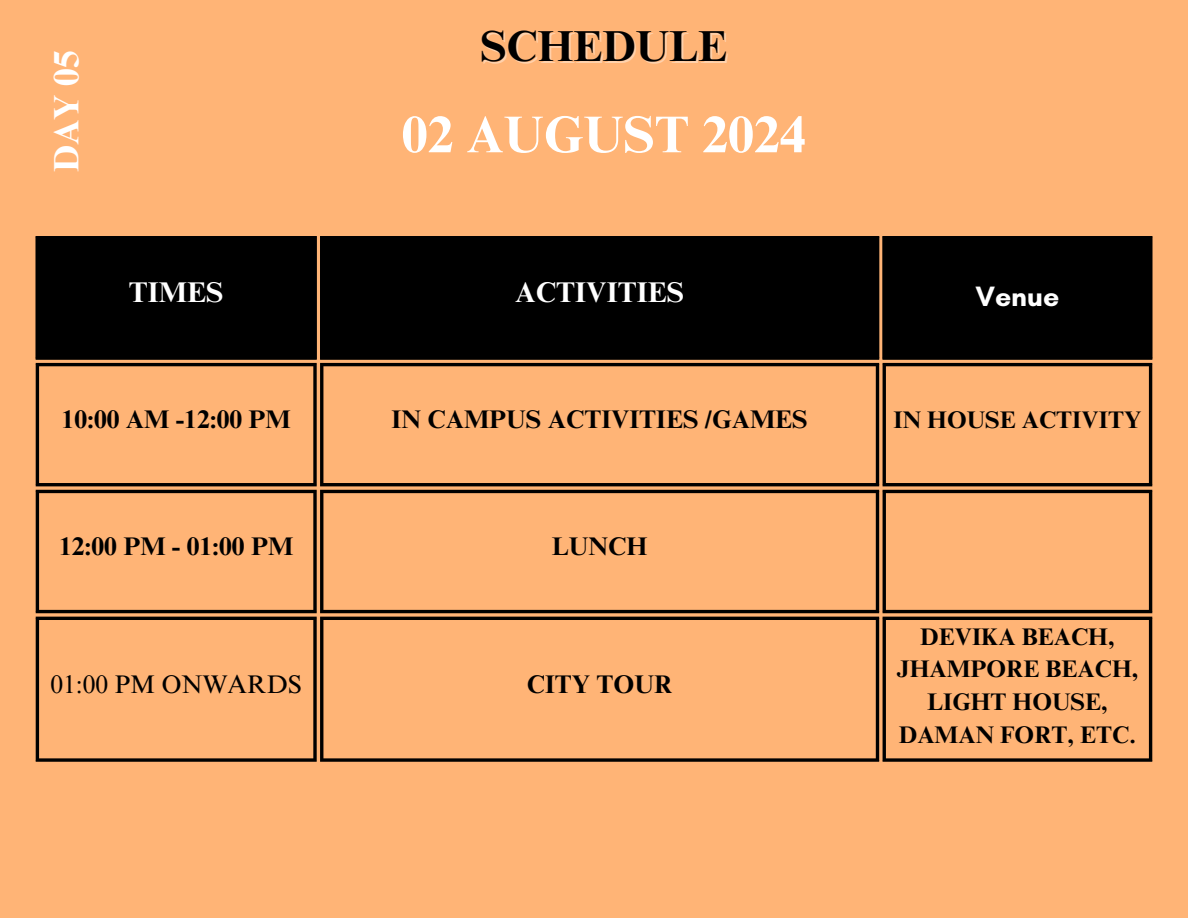
<style>
.page{position:relative;width:1188px;height:918px;background:#ffb476}
.page>*{position:absolute;margin:0;border:0;box-sizing:border-box;transform-origin:0 0}
.t1{font:700 51.75px "Times NRMT Pro";color:#fff}
.t2{font:700 43.35px "Times NRMT Pro";color:#000}
.t3{font:700 35.25px "Times NRMT Pro";color:#fff}
.t4{font:700 28.5px "Times NRMT Pro";color:#fff}
.t5{font:700 28.5px "Glacial Indifference";color:#fff}
.t6{font:700 25.5px "Times NRMT Pro";color:#000}
.t7{font:25.5px "Times NRMT Pro";color:#000}
.t8{font:700 24px/32.7px "Times NRMT Pro";color:#000;text-align:center}
</style>
<div class="page">
<div style="left:39px;top:236px;width:1110px;height:124px;background:#000"></div>
<hr style="left:36px;top:239px;width:3px;height:117px;background:#000">
<svg style="left:313px;top:239px;width:4px;height:117px"></svg>
<hr style="left:36px;top:236px;width:281px;height:3px;background:#000">
<svg style="left:36px;top:356px;width:281px;height:4px"></svg>
<hr style="left:320px;top:239px;width:3px;height:117px;background:#000">
<hr style="left:876px;top:239px;width:3px;height:117px;background:#000">
<hr style="left:320px;top:236px;width:559px;height:3px;background:#000">
<svg style="left:320px;top:356px;width:559px;height:4px;background:#0c0905"></svg>
<hr style="left:883px;top:239px;width:3px;height:117px;background:#000">
<hr style="left:1149px;top:239px;width:3px;height:117px;background:#000">
<hr style="left:883px;top:236px;width:269px;height:3px;background:#000">
<svg style="left:883px;top:356px;width:269px;height:4px"></svg>
<hr style="left:36px;top:366px;width:3px;height:117px;background:#000">
<svg style="left:313px;top:366px;width:4px;height:117px"></svg>
<hr style="left:36px;top:363px;width:281px;height:3px;background:#000">
<hr style="left:36px;top:483px;width:281px;height:3px;background:#000">
<hr style="left:320px;top:366px;width:3px;height:117px;background:#000">
<hr style="left:876px;top:366px;width:3px;height:117px;background:#000">
<hr style="left:320px;top:363px;width:559px;height:3px;background:#000">
<hr style="left:320px;top:483px;width:559px;height:3px;background:#000">
<hr style="left:883px;top:366px;width:3px;height:117px;background:#000">
<hr style="left:1149px;top:366px;width:3px;height:117px;background:#000">
<hr style="left:883px;top:363px;width:269px;height:3px;background:#000">
<hr style="left:883px;top:483px;width:269px;height:3px;background:#000">
<hr style="left:36px;top:493px;width:3px;height:117px;background:#000">
<svg style="left:313px;top:493px;width:4px;height:117px"></svg>
<hr style="left:36px;top:490px;width:281px;height:3px;background:#000">
<hr style="left:36px;top:610px;width:281px;height:3px;background:#000">
<hr style="left:320px;top:493px;width:3px;height:117px;background:#000">
<hr style="left:876px;top:493px;width:3px;height:117px;background:#000">
<hr style="left:320px;top:490px;width:559px;height:3px;background:#000">
<hr style="left:320px;top:610px;width:559px;height:3px;background:#000">
<hr style="left:883px;top:493px;width:3px;height:117px;background:#000">
<hr style="left:1149px;top:493px;width:3px;height:117px;background:#000">
<hr style="left:883px;top:490px;width:269px;height:3px;background:#000">
<hr style="left:883px;top:610px;width:269px;height:3px;background:#000">
<hr style="left:36px;top:620px;width:3px;height:138px;background:#000">
<svg style="left:313px;top:620px;width:4px;height:138px"></svg>
<hr style="left:36px;top:617px;width:281px;height:3px;background:#000">
<svg style="left:36px;top:758px;width:281px;height:4px"></svg>
<hr style="left:320px;top:620px;width:3px;height:138px;background:#000">
<hr style="left:876px;top:620px;width:3px;height:138px;background:#000">
<hr style="left:320px;top:617px;width:559px;height:3px;background:#000">
<svg style="left:320px;top:758px;width:559px;height:4px;background:#271b11"></svg>
<hr style="left:883px;top:620px;width:3px;height:138px;background:#000">
<hr style="left:1149px;top:620px;width:3px;height:138px;background:#000">
<hr style="left:883px;top:617px;width:269px;height:3px;background:#000">
<svg style="left:883px;top:758px;width:269px;height:4px"></svg>
<p class="t3" style="left:53px;top:172px;width:124px;rotate:-90deg">DAY 05</p>
<p class="t2" style="left:480px;top:30px;width:248px">SCHEDULE</p>
<p class="t1" style="left:402px;top:115px;width:405px">02 AUGUST 2024</p>
<p class="t4" style="left:129px;top:282px;width:96px">TIMES</p>
<h2 class="t4" style="left:515px;top:282px;width:170px">ACTIVITIES</h2>
<h1 class="t5" style="left:975px;top:279px;width:86px">Venue</h1>
<p class="t6" style="left:62px;top:410px;width:231px">10:00 AM -12:00 PM</p>
<p class="t6" style="left:392px;top:410px;width:418px">IN CAMPUS ACTIVITIES /GAMES</p>
<p class="t8" style="left:894px;top:407px;width:249px">IN HOUSE ACTIVITY</p>
<p class="t6" style="left:59px;top:537px;width:236px">12:00 PM - 01:00 PM</p>
<p class="t6" style="left:552px;top:537px;width:97px">LUNCH</p>
<p class="t7" style="left:50px;top:675px;width:253px">01:00 PM ONWARDS</p>
<p class="t6" style="left:527px;top:675px;width:147px">CITY TOUR</p>
<p class="t8" style="left:897px;top:623px;width:243px">DEVIKA BEACH,<br>JHAMPORE BEACH,<br>LIGHT HOUSE,<br>DAMAN FORT, ETC.</p>
</div>
